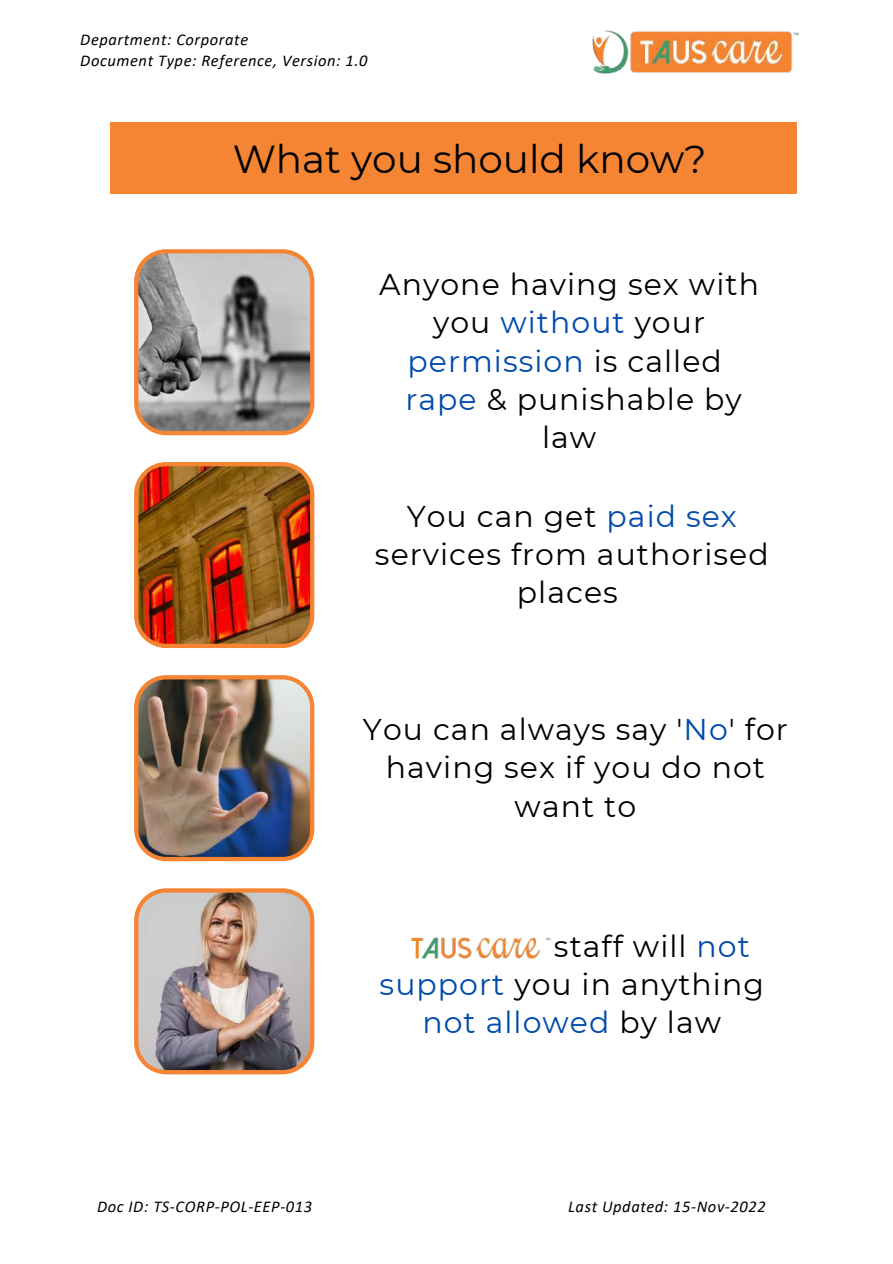
<style>
.page{position:relative;width:893px;height:1264px;background:#fff}
.page>*{position:absolute;margin:0;border:0;box-sizing:border-box;transform-origin:0 0}
.t1{font:39px "Montserrat";color:#000}
.t2{font:30px/38.2px "Montserrat";letter-spacing:.035em;color:#000;text-align:center}
.t3{font:30px "Montserrat";letter-spacing:.035em;color:#004aad}
.t4{font:italic 16.5px/21.3px "Calibri";letter-spacing:.035em;color:#000}
.s1{color:#004aad}
.s2{color:#000}
</style>
<div class="page">
<div style="left:111px;top:122px;width:685px;height:72px;background:#f58533"></div>
<img style="left:592px;top:30px;width:207px;height:44px">
<svg style="left:134px;top:249px;width:180px;height:186px;background:#a39a93"></svg>
<img style="left:134px;top:462px;width:180px;height:186px">
<img style="left:134px;top:675px;width:180px;height:186px">
<img style="left:134px;top:888px;width:180px;height:186px">
<img style="left:411px;top:937px;width:140px;height:22px">
<p class="t4" style="left:80px;top:30px;width:288px">Department: Corporate<br>Document Type: Reference, Version: 1.0</p>
<h1 class="t1" style="left:233px;top:135px;width:475px">What you should know?</h1>
<p class="t2" style="left:379px;top:265px;width:381px">Anyone having sex with you <span class="s1">without</span> your <span class="s1">permission</span> is called <span class="s1">rape</span> &amp; punishable by law</p>
<p class="t2" style="left:375px;top:497px;width:395px">You can get <span class="s1">paid sex </span>services from authorised places</p>
<p class="t2" style="left:363px;top:710px;width:426px">You can always say '<span class="s1">No</span>' for having sex if you do not want to</p>
<p class="t2" style="left:554px;top:927px;width:197px">staff will <span class="s1">not</span></p>
<p class="t2" style="left:379px;top:965px;width:386px"><span class="s1">support</span> you in anything</p>
<p class="t3" style="left:422px;top:1004px;width:300px">not allowed <span class="s2">by law</span></p>
<p class="t4" style="left:97px;top:1197px;width:216px">Doc ID: TS-CORP-POL-EEP-013</p>
<p class="t4" style="left:568px;top:1197px;width:199px">Last Updated: 15-Nov-2022</p>
</div>
